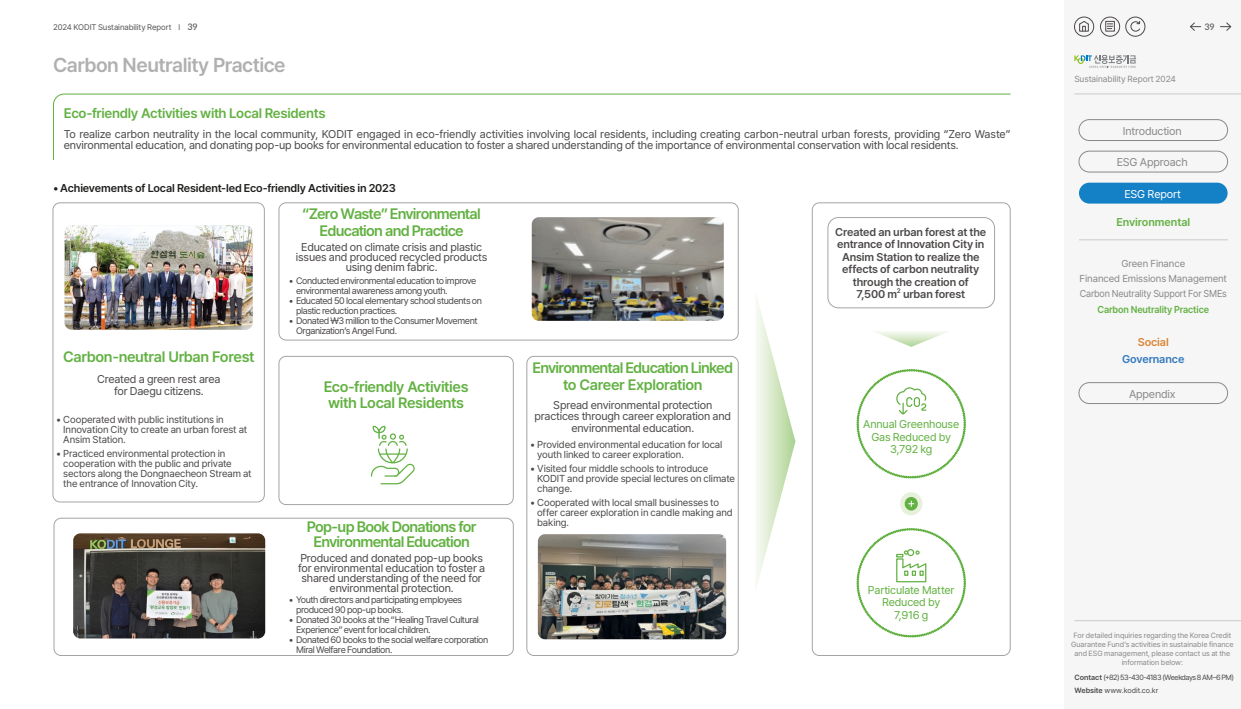
<style>
.page{position:relative;width:1241px;height:709px;background:#fff}
.page>*{position:absolute;margin:0;border:0;box-sizing:border-box;transform-origin:0 0}
.t1{font:600 20px "Pretendard";letter-spacing:-.025em;color:#b0b0b1}
.t2{font:600 15px/16.2px "Pretendard";letter-spacing:-.045em;color:#62b142;text-align:center}
.t3{font:600 15px/16.2px "Pretendard";letter-spacing:-.025em;color:#62b142}
.t4{font:600 13.75px "Pretendard";letter-spacing:-.02em;color:#62b142}
.t5{font:11.25px/10px "Pretendard";letter-spacing:-.015em;color:#4c4948;text-align:center}
.t6{font:600 11.25px "Pretendard";letter-spacing:-.015em;color:#4c4948}
.t7{font:11.25px/12.5px "Pretendard";letter-spacing:-.015em;color:#62b142;text-align:center}
.t8{font:600 11.25px "Pretendard";letter-spacing:-.015em;color:#1f1e1d}
.t9{font:11.25px "Pretendard";letter-spacing:-.015em;color:#898989}
.t10{font:600 11.25px "Pretendard";letter-spacing:-.005em;color:#62b142}
.t11{font:600 11.25px "Pretendard";letter-spacing:-.005em;color:#3378bd}
.t12{font:11.25px "Pretendard";letter-spacing:-.005em;color:#fff}
.t13{font:600 11.25px "Pretendard";letter-spacing:-.005em;color:#db8435}
.t14{font:10px/10px "Pretendard";letter-spacing:-.01em;color:#4c4948}
.t15{font:10px/15px "Pretendard";letter-spacing:-.005em;color:#898989;text-align:center}
.t16{font:600 10px "Pretendard";letter-spacing:-.015em;color:#62b142;scale:.94 1}
.t17{font:9.38px/10px "Pretendard";letter-spacing:-.04em;color:#4c4948}
.t18{font:8.75px "Pretendard";letter-spacing:-.005em;color:#898989}
.t19{font:500 8.75px "Spoqa Han Sans Neo";color:#626060}
.t20{font:8.12px "Pretendard";letter-spacing:-.01em;color:#575555}
.t21{font:7.5px/9px "Pretendard";color:#898989;text-align:center}
.t22{font:7.5px/13.1px "Pretendard";letter-spacing:-.06em;color:#4c4948}
.t23{font:600 6.5px "Pretendard";color:#4c4948}
.s1{font-weight:600}
</style>
<div class="page">
<div style="left:1063px;top:0;width:177px;height:709px;background:#f6f6f6"></div>
<svg style="left:1074px;top:55px;width:61px;height:13px"></svg>
<hr style="left:1074px;top:94px;width:166px;height:1px;background:#c9caca">
<hr style="left:1074px;top:620px;width:166px;height:1px;background:#c9caca">
<div style="left:1074px;top:17px;width:19px;height:19px;border:1px solid #4c4948;border-radius:50%"></div>
<svg style="left:1079px;top:21px;width:9px;height:10px"></svg>
<div style="left:1100px;top:17px;width:19px;height:19px;border:1px solid #4c4948;border-radius:50%"></div>
<svg style="left:1105px;top:21px;width:9px;height:10px"></svg>
<div style="left:1125px;top:17px;width:19px;height:19px;border:1px solid #4c4948;border-radius:50%"></div>
<svg style="left:1130px;top:21px;width:9px;height:10px"></svg>
<svg style="left:1190px;top:22px;width:10px;height:9px"></svg>
<svg style="left:1220px;top:22px;width:10px;height:9px"></svg>
<svg style="left:899px;top:492px;width:23px;height:23px"></svg>
<div style="left:904px;top:497px;width:13px;height:13px;background:#62b142;border-radius:50%"></div>
<svg style="left:908px;top:500px;width:6px;height:7px"></svg>
<svg style="left:53px;top:93px;width:958px;height:68px"></svg>
<div style="left:278px;top:202px;width:460px;height:138px;border:1px solid #a4a4a5;border-radius:7px"></div>
<div style="left:278px;top:356px;width:235px;height:149px;border:1px solid #a4a4a5;border-radius:7px"></div>
<div style="left:54px;top:518px;width:459px;height:138px;border:1px solid #a4a4a5;border-radius:7px"></div>
<div style="left:526px;top:356px;width:212px;height:300px;border:1px solid #a4a4a5;border-radius:7px"></div>
<div style="left:53px;top:202px;width:211px;height:300px;border:1px solid #a4a4a5;border-radius:7px"></div>
<div style="left:811px;top:202px;width:199px;height:454px;border:1px solid #a4a4a5;border-radius:7px"></div>
<div style="left:827px;top:217px;width:167px;height:91px;border:1px solid #a4a4a5;border-radius:11px"></div>
<svg style="left:756px;top:297px;width:39px;height:289px"></svg>
<img style="left:64px;top:225px;width:189px;height:105px">
<img style="left:538px;top:534px;width:188px;height:105px">
<img style="left:73px;top:533px;width:192px;height:105px">
<svg style="left:876px;top:332px;width:70px;height:15px"></svg>
<svg style="left:856px;top:528px;width:109px;height:109px"></svg>
<div style="left:1078px;top:119px;width:149px;height:22px;border:1px solid #898989;border-radius:10px"></div>
<div style="left:1078px;top:151px;width:149px;height:21px;border:1px solid #898989;border-radius:10px"></div>
<div style="left:1078px;top:382px;width:149px;height:22px;border:1px solid #898989;border-radius:10px"></div>
<div style="left:1078px;top:183px;width:149px;height:20px;background:#1480c5;border-radius:10px"></div>
<hr style="left:1078px;top:240px;width:149px;height:1px;background:#c9caca">
<img style="left:531px;top:217px;width:192px;height:104px">
<svg style="left:856px;top:369px;width:109px;height:109px"></svg>
<svg style="left:371px;top:426px;width:43px;height:58px"></svg>
<p class="t20" style="left:53px;top:21px;width:128px">2024 KODIT Sustainability Report l</p>
<p class="t19" style="left:187px;top:21px;width:12px">39</p>
<p class="t19" style="left:1204px;top:21px;width:12px">39</p>
<h1 class="t1" style="left:53px;top:50px;width:234px">Carbon Neutrality Practice</h1>
<p class="t4" style="left:64px;top:103px;width:263px">Eco-friendly Activities with Local Residents</p>
<p class="t5" style="left:64px;top:128px;width:948px;line-height:11.2px;text-align:left">To realize carbon neutrality in the local community, KODIT engaged in eco-friendly activities involving local residents, including creating carbon-neutral urban forests, providing “Zero Waste” environmental education, and donating pop-up books for environmental education to foster a shared understanding of the importance of environmental conservation with local residents.</p>
<p class="t8" style="left:53px;top:179px;width:344px">• Achievements of Local Resident-led Eco-friendly Activities in 2023</p>
<h2 class="t2" style="left:302px;top:205px;width:180px">“Zero Waste” Environmental<br>Education and Practice</h2>
<p class="t5" style="left:296px;top:242px;width:193px">Educated on climate crisis and plastic issues and produced recycled products using denim fabric.</p>
<p class="t17" style="left:296px;top:275px;width:182px;text-indent:-7px">• Conducted environmental education to improve environmental awareness among youth.</p>
<p class="t17" style="left:296px;top:295px;width:187px;text-indent:-7px">• Educated 50 local elementary school students on plastic reduction practices.</p>
<p class="t17" style="left:296px;top:315px;width:183px;text-indent:-7px">• Donated ₩3 million to the Consumer Movement<br>Organization’s Angel Fund.</p>
<h2 class="t3" style="left:63px;top:348px;width:193px">Carbon-neutral Urban Forest</h2>
<p class="t5" style="left:97px;top:372px;width:125px;line-height:12.5px">Created a green rest area for Daegu citizens.</p>
<h2 class="t2" style="left:532px;top:359px;width:202px">Environmental Education Linked to Career Exploration</h2>
<p class="t5" style="left:534px;top:399px;width:198px;line-height:11.2px">Spread environmental protection practices through career exploration and environmental education.</p>
<h2 class="t3" style="left:323px;top:378px;width:146px">Eco-friendly Activities with Local Residents</h2>
<p class="t14" style="left:63px;top:414px;width:185px;text-indent:-7px">• Cooperated with public institutions in<br>Innovation City to create an urban forest at<br>Ansim Station.</p>
<p class="t14" style="left:63px;top:448px;width:190px;text-indent:-7px">• Practiced environmental protection in cooperation with the public and private sectors along the Dongnaecheon Stream at the entrance of Innovation City.</p>
<p class="t14" style="left:537px;top:440px;width:187px;text-indent:-7px">• Provided environmental education for local youth linked to career exploration.</p>
<p class="t14" style="left:537px;top:463px;width:199px;text-indent:-7px">• Visited four middle schools to introduce<br>KODIT and provide special lectures on climate change.</p>
<p class="t14" style="left:537px;top:497px;width:197px;text-indent:-7px">• Cooperated with local small businesses to offer career exploration in candle making and baking.</p>
<h2 class="t2" style="left:307px;top:519px;width:171px;line-height:15px">Pop-up Book Donations for<br>Environmental Education</h2>
<p class="t5" style="left:298px;top:552px;width:189px">Produced and donated pop-up books for environmental education to foster a shared understanding of the need for environmental protection.</p>
<p class="t17" style="left:296px;top:594px;width:168px;text-indent:-7px">• Youth directors and participating employees produced 90 pop-up books.</p>
<p class="t17" style="left:296px;top:614px;width:184px;text-indent:-7px">• Donated 30 books at the “Healing Travel Cultural<br>Experience” event for local children.</p>
<p class="t17" style="left:296px;top:634px;width:194px;text-indent:-7px">• Donated 60 books to the social welfare corporation<br>Miral Welfare Foundation.</p>
<p class="t6" style="left:835px;top:224px;width:152px">Created an urban forest at the</p>
<p class="t6" style="left:836px;top:236px;width:149px">entrance of Innovation City in</p>
<p class="t6" style="left:841px;top:249px;width:139px">Ansim Station to realize the</p>
<p class="t6" style="left:842px;top:261px;width:139px">effects of carbon neutrality</p>
<p class="t6" style="left:852px;top:274px;width:117px">through the creation of</p>
<p class="t6" style="left:856px;top:286px;width:42px">7,500 m</p>
<p class="t23" style="left:896px;top:286px;width:5px">2</p>
<p class="t6" style="left:903px;top:286px;width:64px">urban forest</p>
<p class="t7" style="left:863px;top:418px;width:97px">Annual Greenhouse<br>Gas Reduced by<br>3,792 kg</p>
<p class="t7" style="left:867px;top:583px;width:88px">Particulate Matter<br>Reduced by<br>7,916 g</p>
<p class="t18" style="left:1074px;top:73px;width:103px">Sustainability Report 2024</p>
<p class="t9" style="left:1122px;top:123px;width:60px">Introduction</p>
<p class="t9" style="left:1116px;top:154px;width:72px">ESG Approach</p>
<p class="t12" style="left:1124px;top:186px;width:58px">ESG Report</p>
<p class="t10" style="left:1116px;top:214px;width:75px">Environmental</p>
<p class="t15" style="left:1079px;top:256px;width:149px">Green Finance<br>Financed Emissions Management<br>Carbon Neutrality Support For SMEs</p>
<p class="t16" style="left:1097px;top:302px;width:120px">Carbon Neutrality Practice</p>
<p class="t13" style="left:1137px;top:334px;width:33px">Social</p>
<p class="t11" style="left:1121px;top:351px;width:64px">Governance</p>
<p class="t9" style="left:1128px;top:385px;width:48px">Appendix</p>
<p class="t21" style="left:1070px;top:631px;width:164px">For detailed inquiries regarding the Korea Credit Guarantee Fund’s activities in sustainable finance and ESG management, please contact us at the information below:</p>
<p class="t22" style="left:1074px;top:670px;width:161px"><span class="s1">Contact</span> (+82) 53-430-4183 (Weekdays 8 AM–6 PM)<br><span class="s1">Website</span> www.kodit.co.kr</p>
</div>
